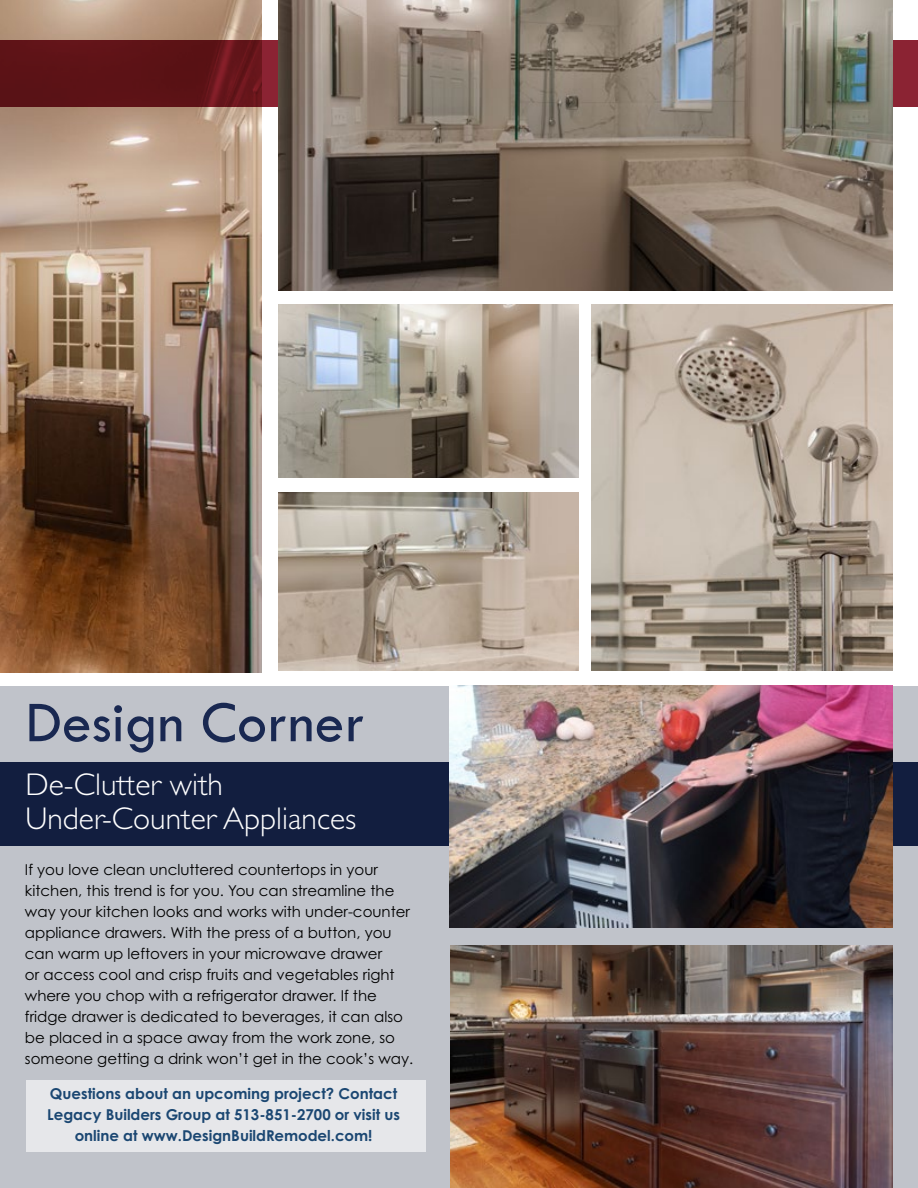
<style>
.page{position:relative;width:918px;height:1188px;background:#fff}
.page>*{position:absolute;margin:0;border:0;box-sizing:border-box;transform-origin:0 0}
.t1{font:60px "Tw Cen";color:#192851}
.t2{font:300 31.5px/34.5px "Gill Sans Std";color:#fff}
.t3{font:15px/21px "Century Gothic Pro";color:#000}
.t4{font:700 15px/21px "Century Gothic Pro";color:#1b4772;text-align:center}
</style>
<div class="page">
<img style="left:0;top:0;width:261px;height:673px">
<svg style="left:0;top:40px;width:918px;height:67px;background:#64151b"></svg>
<img style="left:279px;top:0;width:613px;height:291px">
<img style="left:279px;top:305px;width:300px;height:173px">
<img style="left:279px;top:492px;width:300px;height:178px">
<img style="left:592px;top:305px;width:300px;height:366px">
<div style="left:0;top:686px;width:918px;height:502px;background:#c0c3ca"></div>
<div style="left:0;top:762px;width:918px;height:83px;background:#121e3f"></div>
<div style="left:26px;top:1080px;width:400px;height:71px;background:#e6e7ea"></div>
<img style="left:449px;top:686px;width:443px;height:241px">
<img style="left:450px;top:945px;width:442px;height:243px">
<h1 class="t1" style="left:26px;top:686px;width:340px">Design Corner</h1>
<h2 class="t2" style="left:26px;top:768px;width:332px">De-Clutter with<br>Under-Counter Appliances</h2>
<p class="t3" style="left:25px;top:859px;width:390px">If you love clean uncluttered countertops in your kitchen, this trend is for you. You can streamline the way your kitchen looks and works with under-counter appliance drawers. With the press of a button, you can warm up leftovers in your microwave drawer<br>or access cool and crisp fruits and vegetables right where you chop with a refrigerator drawer. If the fridge drawer is dedicated to beverages, it can also be placed in a space away from the work zone, so someone getting a drink won’t get in the cook’s way.</p>
<p class="t4" style="left:47px;top:1082px;width:354px">Questions about an upcoming project? Contact<br>Legacy Builders Group at 513-851-2700 or visit us online at www.DesignBuildRemodel.com!</p>
</div>
